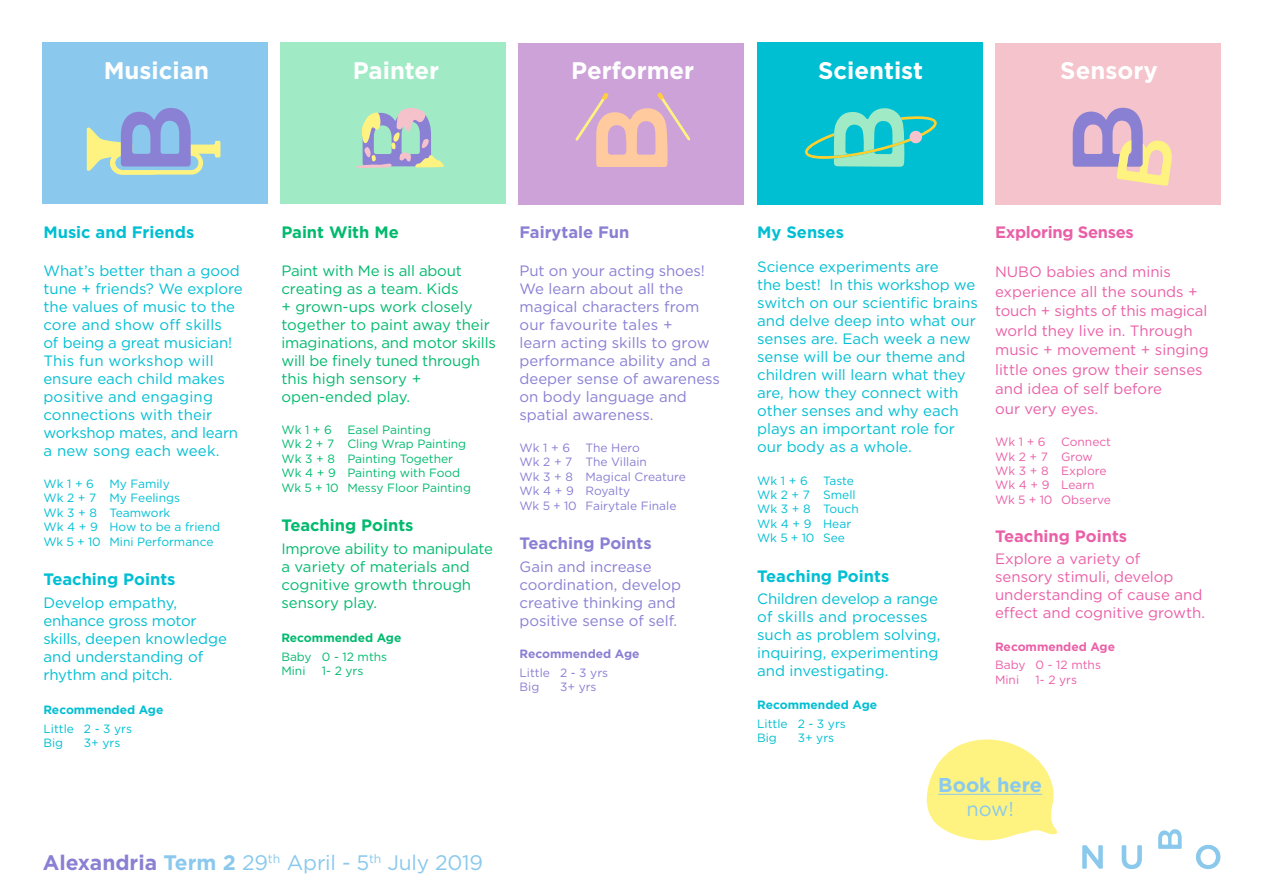
<style>
.page{position:relative;width:1263px;height:893px;background:#fff}
.page>*{position:absolute;margin:0;border:0;box-sizing:border-box;transform-origin:0 0}
.t1{font:700 24px "Gotham HTF";color:#fff}
.t2{font:21px "Gotham HTF";letter-spacing:-.01em;color:#8ac9ed}
.t3{font:700 19.95px "Gotham HTF";color:#8ac9ed}
.t4{font:19.95px "Gotham HTF";color:#8ac9ed}
.t5{font:700 16.5px "Gotham HTF";color:#00bfd3}
.t6{font:700 16.5px "Gotham HTF";color:#897fd3}
.t7{font:700 16.5px "Gotham HTF";color:#00ba6e}
.t8{font:700 16.5px "Gotham HTF";letter-spacing:-.02em;color:#ea60a7}
.t9{font:700 16.5px "Gotham HTF";color:#ea60a7}
.t10{font:15px/18px "Gotham HTF";color:#00bfd3}
.t11{font:15px/19.5px "Gotham HTF";color:#ea60a7}
.t12{font:15px/18px "Gotham HTF";color:#897fd3}
.t13{font:15px/18px "Gotham HTF";letter-spacing:-.005em;color:#00ba6e}
.t14{font:12px/14.4px "Gotham HTF";color:#00bfd3}
.t15{font:12px/14.4px "Gotham HTF";color:#00ba6e}
.t16{font:12px/14.4px "Gotham HTF";color:#897fd3}
.t17{font:12px/14.4px "Gotham HTF";color:#ea60a7}
.t18{font:700 12px "Gotham HTF";color:#00bfd3}
.t19{font:700 12px "Gotham HTF";color:#ea60a7}
.t20{font:700 12px "Gotham HTF";color:#897fd3}
.t21{font:700 12px "Gotham HTF";color:#00ba6e}
.s1{font-weight:700;color:#8980d4}
.s2{font-weight:700}
</style>
<div class="page">
<div style="left:995px;top:43px;width:225px;height:161px;background:#f4c3cb"></div>
<div style="left:519px;top:43px;width:225px;height:161px;background:#cda2d9"></div>
<svg style="left:575px;top:93px;width:114px;height:74px"></svg>
<svg style="left:1073px;top:108px;width:99px;height:78px"></svg>
<div style="left:43px;top:42px;width:225px;height:162px;background:#8ac9ed"></div>
<svg style="left:87px;top:108px;width:133px;height:67px"></svg>
<div style="left:281px;top:42px;width:225px;height:162px;background:#a0eac5"></div>
<svg style="left:356px;top:108px;width:88px;height:60px"></svg>
<svg style="left:927px;top:739px;width:131px;height:102px"></svg>
<hr style="left:938px;top:794px;width:104px;height:1px;background:#8ac9ed">
<div style="left:757px;top:43px;width:225px;height:162px;background:#00bfd3"></div>
<svg style="left:805px;top:108px;width:132px;height:59px"></svg>
<div style="left:909px;top:131px;width:13px;height:12px;background:#f4c3cb;border-radius:50%"></div>
<svg style="left:1082px;top:845px;width:21px;height:24px"></svg>
<svg style="left:1122px;top:845px;width:20px;height:24px"></svg>
<svg style="left:1158px;top:829px;width:24px;height:20px"></svg>
<svg style="left:1196px;top:845px;width:24px;height:24px"></svg>
<h1 class="t1" style="left:104px;top:56px;width:107px">Musician</h1>
<h1 class="t1" style="left:353px;top:56px;width:88px">Painter</h1>
<h1 class="t1" style="left:571px;top:56px;width:125px">Performer</h1>
<h1 class="t1" style="left:1060px;top:56px;width:99px">Sensory</h1>
<h1 class="t1" style="left:818px;top:56px;width:106px">Scientist</h1>
<p class="t5" style="left:43px;top:223px;width:152px">Music and Friends</p>
<p class="t10" style="left:43px;top:261px;width:201px">What’s better than a good tune + friends? We explore the values of music to the core and show off skills<br>of being a great musician!<br>This fun workshop will ensure each child makes positive and engaging connections with their workshop mates, and learn a new song each week.</p>
<p class="t14" style="left:43px;top:476px;width:52px">Wk 1 + 6</p>
<p class="t14" style="left:43px;top:476px;width:178px;text-indent:66px">My Family<br>Wk 2 + 7 My Feelings<br>Wk 3 + 8 Teamwork<br>Wk 4 + 9 How to be a friend<br>Wk 5 + 10 Mini Performance</p>
<p class="t5" style="left:43px;top:570px;width:134px">Teaching Points</p>
<p class="t10" style="left:43px;top:593px;width:185px">Develop empathy, enhance gross motor skills, deepen knowledge and understanding of rhythm and pitch.</p>
<p class="t18" style="left:43px;top:703px;width:121px">Recommended Age</p>
<p class="t14" style="left:43px;top:721px;width:90px">Little 2 - 3 yrs<br>Big</p>
<p class="t14" style="left:84px;top:735px;width:38px">3+ yrs</p>
<p class="t7" style="left:281px;top:223px;width:119px">Paint With Me</p>
<p class="t13" style="left:281px;top:261px;width:216px">Paint with Me is all about creating as a team. Kids<br>+ grown-ups work closely together to paint away their imaginations, and motor skills will be finely tuned through this high sensory + open-ended play.</p>
<p class="t15" style="left:281px;top:422px;width:52px">Wk 1 + 6</p>
<p class="t15" style="left:281px;top:422px;width:191px;text-indent:66px">Easel Painting<br>Wk 2 + 7 Cling Wrap Painting<br>Wk 3 + 8 Painting Together<br>Wk 4 + 9 Painting with Food<br>Wk 5 + 10 Messy Floor Painting</p>
<p class="t7" style="left:281px;top:516px;width:134px">Teaching Points</p>
<p class="t13" style="left:281px;top:539px;width:213px">Improve ability to manipulate a variety of materials and cognitive growth through sensory play.</p>
<p class="t21" style="left:281px;top:631px;width:121px">Recommended Age</p>
<p class="t15" style="left:281px;top:649px;width:107px">Baby 0 - 12 mths<br>Mini</p>
<p class="t15" style="left:322px;top:663px;width:43px">1- 2 yrs</p>
<p class="t6" style="left:519px;top:223px;width:112px">Fairytale Fun</p>
<p class="t12" style="left:519px;top:261px;width:202px">Put on your acting shoes!<br>We learn about all the magical characters from our favourite tales +<br>learn acting skills to grow performance ability and a deeper sense of awareness on body language and spatial awareness.</p>
<p class="t16" style="left:519px;top:440px;width:52px">Wk 1 + 6</p>
<p class="t16" style="left:519px;top:440px;width:168px;text-indent:66px">The Hero<br>Wk 2 + 7 The Villain<br>Wk 3 + 8 Magical Creature<br>Wk 4 + 9 Royalty<br>Wk 5 + 10 Fairytale Finale</p>
<p class="t6" style="left:519px;top:534px;width:134px">Teaching Points</p>
<p class="t12" style="left:519px;top:557px;width:163px">Gain and increase coordination, develop creative thinking and positive sense of self.</p>
<p class="t20" style="left:519px;top:647px;width:121px">Recommended Age</p>
<p class="t16" style="left:519px;top:665px;width:90px">Little 2 - 3 yrs<br>Big</p>
<p class="t16" style="left:560px;top:680px;width:38px">3+ yrs</p>
<h2 class="t2" style="left:43px;top:851px;width:442px"><span class="s1">Alexandria</span> <span class="s2">Term 2</span> 29<sup>th</sup> April - 5<sup>th</sup> July 2019</h2>
<p class="t5" style="left:757px;top:223px;width:88px">My Senses</p>
<p class="t10" style="left:757px;top:258px;width:222px">Science experiments are<br>the best! In this workshop we switch on our scientific brains and delve deep into what our senses are. Each week a new sense will be our theme and children will learn what they are, how they connect with other senses and why each plays an important role for our body as a whole.</p>
<p class="t14" style="left:757px;top:473px;width:52px">Wk 1 + 6</p>
<p class="t14" style="left:757px;top:473px;width:103px;text-indent:66px">Taste<br>Wk 2 + 7 Smell<br>Wk 3 + 8 Touch<br>Wk 4 + 9 Hear<br>Wk 5 + 10 See</p>
<p class="t5" style="left:757px;top:566px;width:134px">Teaching Points</p>
<p class="t10" style="left:757px;top:590px;width:185px">Children develop a range of skills and processes such as problem solving, inquiring, experimenting and investigating.</p>
<p class="t18" style="left:757px;top:698px;width:121px">Recommended Age</p>
<p class="t14" style="left:757px;top:716px;width:90px">Little 2 - 3 yrs<br>Big</p>
<p class="t14" style="left:798px;top:730px;width:38px">3+ yrs</p>
<p class="t8" style="left:995px;top:223px;width:140px">Exploring Senses</p>
<p class="t11" style="left:995px;top:262px;width:215px">NUBO babies and minis experience all the sounds + touch + sights of this magical world they live in. Through music + movement + singing little ones grow their senses and idea of self before<br>our very eyes.</p>
<p class="t17" style="left:995px;top:435px;width:52px">Wk 1 + 6</p>
<p class="t17" style="left:995px;top:435px;width:118px;text-indent:66px">Connect<br>Wk 2 + 7 Grow<br>Wk 3 + 8 Explore<br>Wk 4 + 9 Learn<br>Wk 5 + 10 Observe</p>
<p class="t9" style="left:995px;top:526px;width:134px">Teaching Points</p>
<p class="t11" style="left:995px;top:550px;width:211px;line-height:18px">Explore a variety of<br>sensory stimuli, develop understanding of cause and effect and cognitive growth.</p>
<p class="t19" style="left:995px;top:639px;width:121px">Recommended Age</p>
<p class="t17" style="left:995px;top:658px;width:107px">Baby 0 - 12 mths<br>Mini</p>
<p class="t17" style="left:1035px;top:672px;width:43px">1- 2 yrs</p>
<h3 class="t3" style="left:938px;top:773px;width:105px">Book here</h3>
<h3 class="t4" style="left:966px;top:797px;width:49px">now!</h3>
</div>
